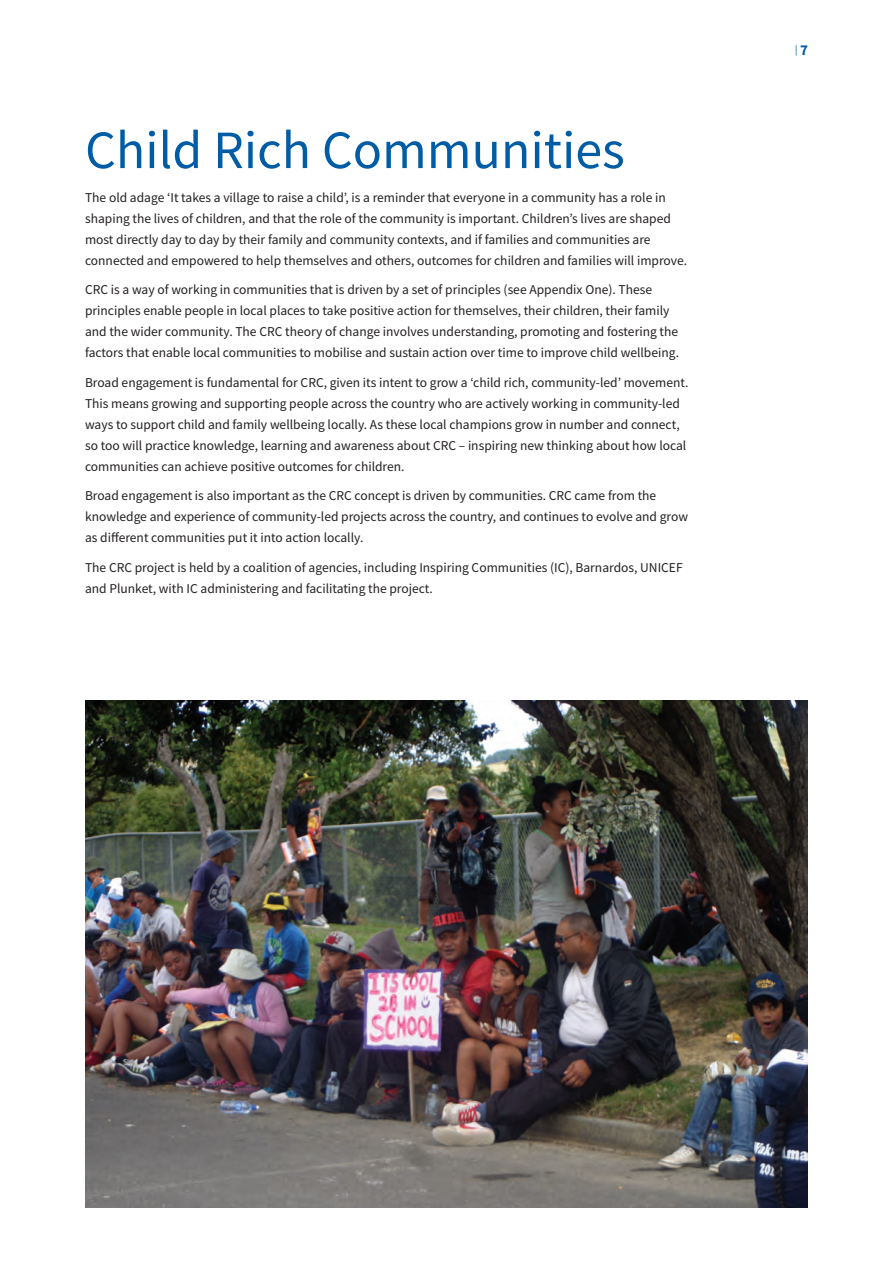
<style>
.page{position:relative;width:893px;height:1263px;background:#fff}
.page>*{position:absolute;margin:0;border:0;box-sizing:border-box;transform-origin:0 0}
.Chapter_head{font:54px "Source Sans Pro";color:#015ca6}
.First_paragraph{font:13.5px/21px "Source Sans Pro";color:#231f20}
.t1{font:300 10.5px "Ideal Sans";color:#015ca6}
.s1{font-family:"Source Sans Pro";font-weight:700;font-size:15px}
</style>
<div class="page">
<img style="left:85px;top:701px;width:723px;height:507px">
<p class="Chapter_head" style="left:85px;top:116px;width:541px">Child Rich Communities</p>
<p class="First_paragraph" style="left:85px;top:187px;width:604px">The old adage ‘It takes a village to raise a child’, is a reminder that everyone in a community has a role in shaping the lives of children, and that the role of the community is important. Children’s lives are shaped most directly day to day by their family and community contexts, and if families and communities are connected and empowered to help themselves and others, outcomes for children and families will improve.</p>
<p class="First_paragraph" style="left:85px;top:279px;width:595px">CRC is a way of working in communities that is driven by a set of principles (see Appendix One). These principles enable people in local places to take positive action for themselves, their children, their family and the wider community. The CRC theory of change involves understanding, promoting and fostering the factors that enable local communities to mobilise and sustain action over time to improve child wellbeing.</p>
<p class="First_paragraph" style="left:85px;top:372px;width:605px">Broad engagement is fundamental for CRC, given its intent to grow a ‘child rich, community-led’ movement.<br>This means growing and supporting people across the country who are actively working in community-led ways to support child and family wellbeing locally. As these local champions grow in number and connect, so too will practice knowledge, learning and awareness about CRC – inspiring new thinking about how local communities can achieve positive outcomes for children.</p>
<p class="First_paragraph" style="left:85px;top:485px;width:605px">Broad engagement is also important as the CRC concept is driven by communities. CRC came from the knowledge and experience of community-led projects across the country, and continues to evolve and grow as different communities put it into action locally.</p>
<p class="First_paragraph" style="left:85px;top:557px;width:599px">The CRC project is held by a coalition of agencies, including Inspiring Communities (IC), Barnardos, UNICEF and Plunket, with IC administering and facilitating the project.</p>
<p class="t1" style="left:795px;top:41px;width:15px">|<span class="s1">7</span></p>
</div>
